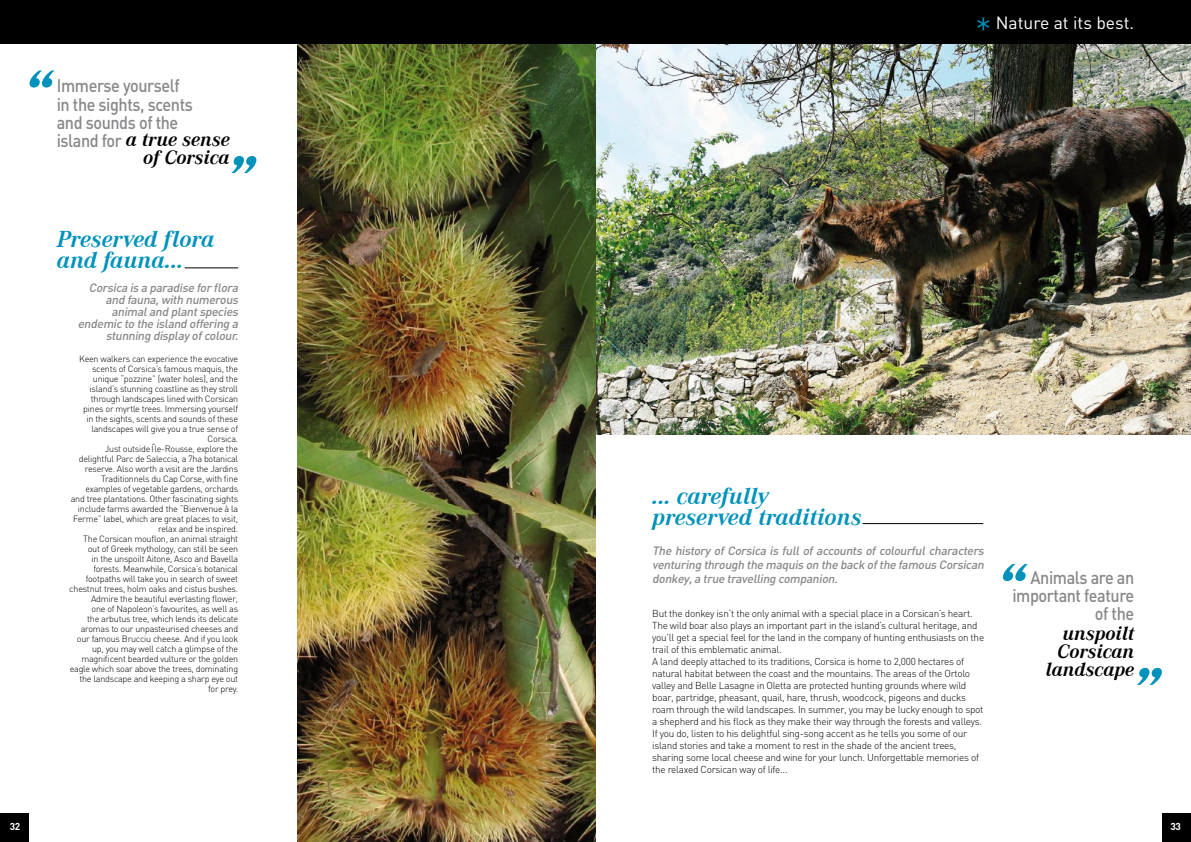
<style>
.page{position:relative;width:1191px;height:842px;background:#fff}
.page>*{position:absolute;margin:0;border:0;box-sizing:border-box;transform-origin:0 0}
.t1{font:300 37px "DIN";color:#0092bb}
.t2{font:italic 700 24px/21px "Corporate A";color:#0092bb}
.t3{font:italic 700 20px/18px "Corporate A";color:#000;text-align:right}
.t4{font:500 18px/18px "DIN";letter-spacing:-.025em;color:#87888a;scale:.9 1}
.t5{font:17.5px "DIN";color:#fff}
.t6{font:italic 500 12px/12px "DIN";color:#87888a;text-align:right}
.t7{font:300 10px/12px "DIN";letter-spacing:-.025em;color:#000}
.t8{font:700 10px "DIN";color:#fff}
.t9{font:300 9px/10px "DIN";letter-spacing:-.025em;color:#000;text-align:right}
</style>
<div class="page">
<img style="left:595px;top:43px;width:596px;height:391px">
<img style="left:297px;top:43px;width:298px;height:799px">
<svg style="left:30px;top:71px;width:24px;height:17px"></svg>
<svg style="left:231px;top:156px;width:25px;height:17px"></svg>
<hr style="left:862px;top:523px;width:121px;height:1px;background:#000">
<svg style="left:1003px;top:564px;width:25px;height:17px"></svg>
<svg style="left:1137px;top:668px;width:24px;height:17px"></svg>
<div style="left:0;top:0;width:1191px;height:43px;background:#000"></div>
<hr style="left:185px;top:268px;width:53px;height:1px;background:#000">
<div style="left:1162px;top:813px;width:29px;height:29px;background:#000"></div>
<div style="left:0;top:813px;width:29px;height:29px;background:#000"></div>
<h3 class="t4" style="left:57px;top:76px;width:153px">Immerse yourself in the sights, scents and sounds of the island for</h3>
<h3 class="t3" style="left:126px;top:131px;width:105px">a true sense of Corsica</h3>
<h2 class="t2" style="left:57px;top:229px;width:159px">Preserved flora and fauna...</h2>
<h3 class="t6" style="left:78px;top:282px;width:164px">Corsica is a paradise forflora and fauna,with numerous animaland plantspecies endemic to the island offering a stunning display ofcolour.</h3>
<p class="t9" style="left:69px;top:354px;width:170px">Keen walkers can experience the evocative scents of Corsica’s famous maquis, the unique “pozzine” (water holes), and the island’s stunning coastline as they stroll through landscapes lined with Corsican pines or myrtle trees. Immersing yourself<br>in the sights, scents and sounds of these landscapes will give you a true sense of Corsica.<br>Just outside Île-Rousse, explore the delightful Parc de Saleccia, a 7ha botanical reserve. Also worth a visit are the Jardins Traditionnels du Cap Corse, with fine examples of vegetable gardens, orchards and tree plantations. Other fascinating sights include farms awarded the “Bienvenue à la Ferme” label, which are great places to visit, relax and be inspired.<br>The Corsican mouflon, an animal straight out of Greek mythology, can still be seen<br>in the unspoilt Aitone, Asco and Bavella forests. Meanwhile, Corsica’s botanical footpaths will take you in search of sweet chestnut trees, holm oaks and cistus bushes.<br>Admire the beautiful everlasting flower,<br>one of Napoleon’s favourites, as well as<br>the arbutus tree, which lends its delicate aromas to our unpasteurised cheeses and our famous Brucciu cheese. And if you look up, you may well catch a glimpse of the magnificent bearded vulture or the golden eagle which soar above the trees, dominating the landscape and keeping a sharp eye out for prey.</p>
<h1 class="t1" style="left:975px;top:8px;width:19px">*</h1>
<h3 class="t5" style="left:995px;top:12px;width:140px">Nature at its best.</h3>
<h2 class="t2" style="left:652px;top:485px;width:211px">... carefully preserved traditions</h2>
<h3 class="t6" style="left:652px;top:543px;width:336px;line-height:14px;text-align:justify">The history of Corsica is full of accounts of colourful characters venturing through the maquis on the back ofthe famous Corsican donkey,a true travelling companion.</h3>
<p class="t7" style="left:652px;top:607px;width:333px">But the donkey isn’t the only animal with a special place in a Corsican’s heart.<br>The wild boar also plays an important part in the island’s cultural heritage, and you’ll get a special feel for the land in the company of hunting enthusiasts on the trail of this emblematic animal.<br>A land deeply attached to its traditions, Corsica is home to 2,000 hectares of natural habitat between the coast and the mountains. The areas of the Ortolo valley and Belle Lasagne in Oletta are protected hunting grounds where wild boar, partridge, pheasant, quail, hare, thrush, woodcock, pigeons and ducks roam through the wild landscapes. In summer, you may be lucky enough to spot a shepherd and his flock as they make their way through the forests and valleys.<br>If you do, listen to his delightful sing-song accent as he tells you some of our island stories and take a moment to rest in the shade of the ancient trees, sharing some local cheese and wine for your lunch. Unforgettable memories of the relaxed Corsican way of life...</p>
<h3 class="t4" style="left:1012px;top:568px;width:137px;text-align:right">Animals are an important feature of the</h3>
<h3 class="t3" style="left:1045px;top:624px;width:90px">unspoilt<br>Corsican landscape</h3>
<p class="t8" style="left:10px;top:820px;width:12px">32</p>
<p class="t8" style="left:1170px;top:820px;width:12px">33</p>
</div>
